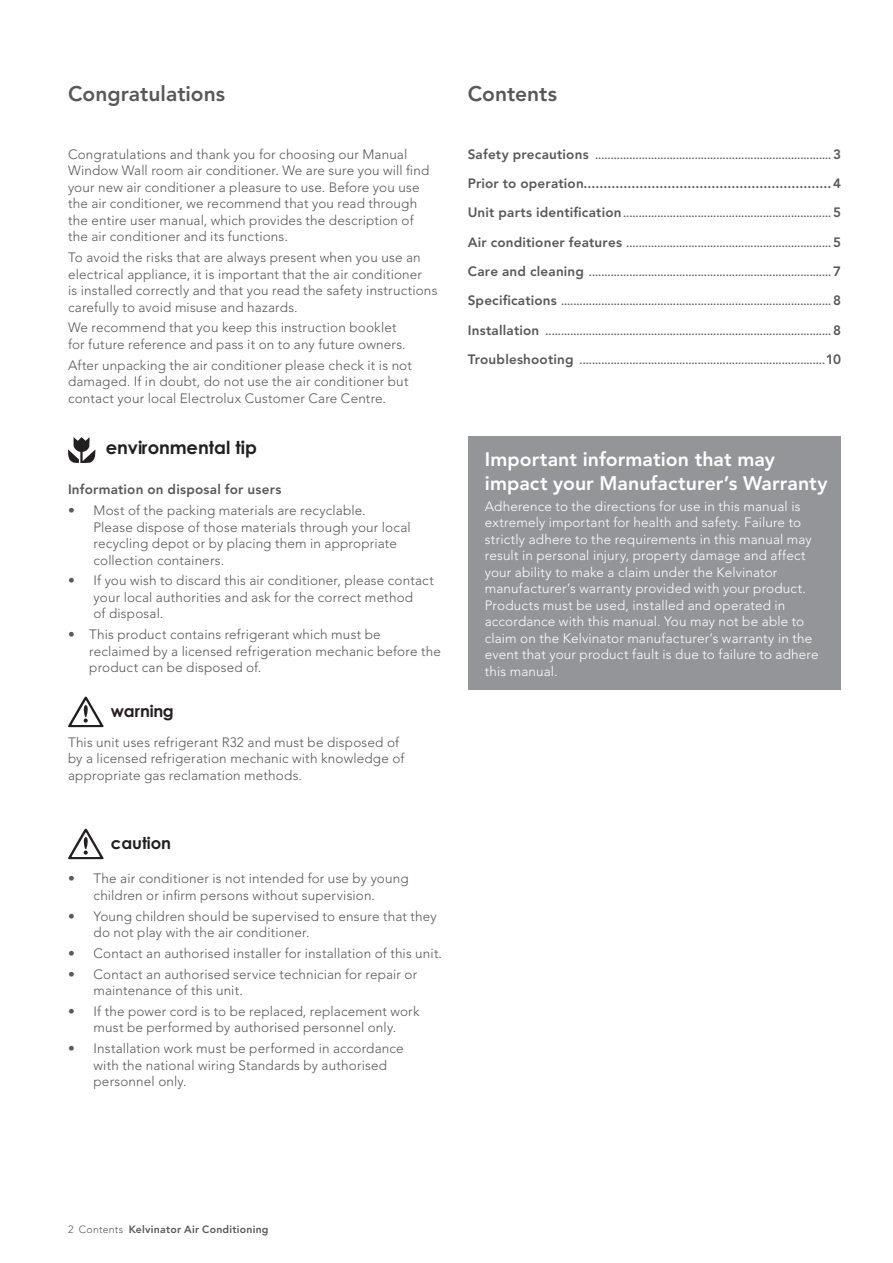
<style>
.page{position:relative;width:893px;height:1263px;background:#fff}
.page>*{position:absolute;margin:0;border:0;box-sizing:border-box;transform-origin:0 0}
.t1{font:800 21px "Avenir LT";color:#57585a}
.t2{font:800 19.5px/24px "Avenir LT";color:#fff}
.t3{font:700 18px "Century Gothic";color:#231f20}
.t4{font:700 16.5px "Century Gothic";letter-spacing:-.005em;color:#231f20}
.t5{font:300 13.5px/16.5px "Avenir LT";letter-spacing:.01em;color:#57585a}
.t6{font:300 13.5px/16.5px "Avenir LT";letter-spacing:.01em;color:#fff}
.t7{font:800 13.5px "Avenir LT";letter-spacing:.015em;color:#57585a}
.t8{font:800 10.5px "Avenir LT";letter-spacing:.025em;color:#57585a}
.s1{font-size:13.5px}
.s2{font-weight:300}
</style>
<div class="page">
<svg style="left:68px;top:437px;width:27px;height:26px"></svg>
<svg style="left:68px;top:696px;width:36px;height:31px"></svg>
<svg style="left:68px;top:828px;width:36px;height:31px"></svg>
<div style="left:468px;top:436px;width:373px;height:254px;background:#939598"></div>
<h1 class="t1" style="left:68px;top:81px;width:159px">Congratulations</h1>
<h1 class="t1" style="left:468px;top:81px;width:91px">Contents</h1>
<p class="t5" style="left:68px;top:146px;width:363px">Congratulations and thank you for choosing our Manual Window Wall room air conditioner. We are sure you will find your new air conditioner a pleasure to use. Before you use the air conditioner, we recommend that you read through the entire user manual, which provides the description of the air conditioner and its functions.</p>
<p class="t5" style="left:68px;top:249px;width:371px">To avoid the risks that are always present when you use an electrical appliance, it is important that the air conditioner<br>is installed correctly and that you read the safety instructions carefully to avoid misuse and hazards.</p>
<p class="t5" style="left:68px;top:320px;width:339px">We recommend that you keep this instruction booklet for future reference and pass it on to any future owners.</p>
<p class="t5" style="left:68px;top:357px;width:345px">After unpacking the air conditioner please check it is not damaged. If in doubt, do not use the air conditioner but contact your local Electrolux Customer Care Centre.</p>
<h3 class="t3" style="left:106px;top:437px;width:152px">environmental tip</h3>
<p class="t7" style="left:68px;top:482px;width:215px">Information on disposal for users</p>
<p class="t5" style="left:94px;top:502px;width:319px;text-indent:-26px">• Most of the packing materials are recyclable.<br>Please dispose of those materials through your local recycling depot or by placing them in appropriate collection containers.</p>
<p class="t5" style="left:94px;top:572px;width:342px;text-indent:-26px">• If you wish to discard this air conditioner, please contact your local authorities and ask for the correct method<br>of disposal.</p>
<p class="t5" style="left:89px;top:626px;width:353px;text-indent:-21px">• This product contains refrigerant which must be reclaimed by a licensed refrigeration mechanic before the product can be disposed of.</p>
<p class="t4" style="left:111px;top:701px;width:64px">warning</p>
<p class="t5" style="left:68px;top:734px;width:338px">This unit uses refrigerant R32 and must be disposed of by a licensed refrigeration mechanic with knowledge of appropriate gas reclamation methods.</p>
<p class="t4" style="left:111px;top:833px;width:62px">caution</p>
<p class="t5" style="left:68px;top:870px;width:342px;text-align:center">• The air conditioner is not intended for use by young children or infirm persons without supervision.</p>
<p class="t5" style="left:94px;top:908px;width:345px;text-indent:-26px">• Young children should be supervised to ensure that they do not play with the air conditioner.</p>
<p class="t5" style="left:68px;top:945px;width:376px">• Contact an authorised installer for installation of this unit.</p>
<p class="t5" style="left:94px;top:966px;width:325px;text-indent:-26px">• Contact an authorised service technician for repair or maintenance of this unit.</p>
<p class="t5" style="left:68px;top:1003px;width:353px;text-align:center">• If the power cord is to be replaced, replacement work must be performed by authorised personnel only.</p>
<p class="t5" style="left:94px;top:1040px;width:312px;text-indent:-26px">• Installation work must be performed in accordance with the national wiring Standards by authorised personnel only.</p>
<p class="t8" style="left:468px;top:149px;width:375px"><span class="s1">Safety precautions</span> ............................................................................ <span class="s1">3</span></p>
<p class="t7" style="left:468px;top:176px;width:375px">Prior to operation..............................................................4</p>
<p class="t8" style="left:468px;top:208px;width:375px"><span class="s1">Unit parts identification</span>................................................................... <span class="s1">5</span></p>
<p class="t8" style="left:468px;top:237px;width:375px"><span class="s1">Air conditioner features</span> .................................................................. <span class="s1">5</span></p>
<p class="t8" style="left:468px;top:266px;width:375px"><span class="s1">Care and cleaning</span> .............................................................................. <span class="s1">7</span></p>
<p class="t8" style="left:468px;top:295px;width:375px"><span class="s1">Specifications</span> ....................................................................................... <span class="s1">8</span></p>
<p class="t8" style="left:468px;top:325px;width:375px"><span class="s1">Installation</span> ............................................................................................ <span class="s1">8</span></p>
<p class="t8" style="left:468px;top:354px;width:375px"><span class="s1">Troubleshooting</span> ...............................................................................<span class="s1">10</span></p>
<h2 class="t2" style="left:485px;top:447px;width:344px">Important information that may impact your Manufacturer’s Warranty</h2>
<p class="t6" style="left:485px;top:498px;width:335px">Adherence to the directions for use in this manual is extremely important for health and safety. Failure to strictly adhere to the requirements in this manual may result in personal injury, property damage and affect your ability to make a claim under the Kelvinator manufacturer’s warranty provided with your product.<br>Products must be used, installed and operated in accordance with this manual. You may not be able to claim on the Kelvinator manufacturer’s warranty in the event that your product fault is due to failure to adhere this manual.</p>
<p class="t8" style="left:68px;top:1223px;width:202px"><span class="s2">2 Contents</span> Kelvinator Air Conditioning</p>
</div>
